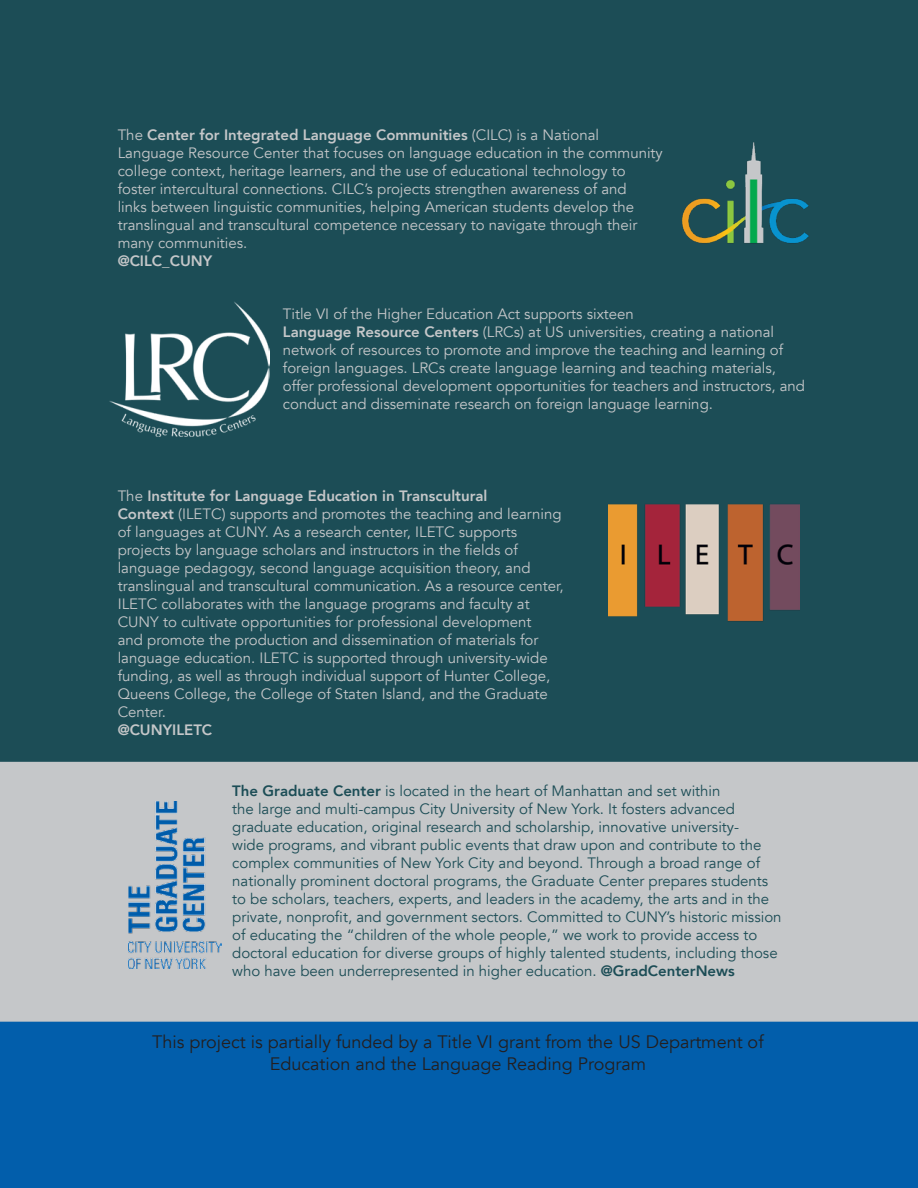
<style>
.page{position:relative;width:918px;height:1188px;background:#fff}
.page>*{position:absolute;margin:0;border:0;box-sizing:border-box;transform-origin:0 0}
.t1{font:18px "Avenir";color:#231f20}
.t2{font:15px/18px "Avenir";color:#c5c7c9}
.t3{font:15px/18px "Avenir";color:#1c4d56}
.t4{font:800 15px "Avenir";color:#c5c7c9}
.s1{font-weight:800}
.s2{font-weight:400}
</style>
<div class="page">
<div style="left:0;top:0;width:918px;height:762px;background:#1c4d56"></div>
<div style="left:0;top:762px;width:918px;height:260px;background:#c5c7c9"></div>
<img style="left:608px;top:486px;width:191px;height:154px">
<img style="left:676px;top:125px;width:134px;height:140px">
<img style="left:128px;top:802px;width:94px;height:166px">
<img style="left:108px;top:301px;width:162px;height:136px">
<div style="left:0;top:1022px;width:918px;height:166px;background:#025eab"></div>
<p class="t2" style="left:118px;top:126px;width:547px">The <span class="s1">Center for Integrated Language Communities</span> (CILC) is a National Language Resource Center that focuses on language education in the community college context, heritage learners, and the use of educational technology to foster intercultural connections. CILC’s projects strengthen awareness of and<br>links between linguistic communities, helping American students develop the translingual and transcultural competence necessary to navigate through their many communities.<br><span class="s1">@CILC_CUNY</span></p>
<p class="t2" style="left:283px;top:305px;width:524px">Title VI of the Higher Education Act supports sixteen<br><span class="s1">Language Resource Centers</span> (LRCs) at US universities, creating a national network of resources to promote and improve the teaching and learning of foreign languages. LRCs create language learning and teaching materials, offer professional development opportunities for teachers and instructors, and conduct and disseminate research on foreign language learning.</p>
<p class="t4" style="left:118px;top:484px;width:371px"><span class="s2">The</span> Institute for Language Education in Transcultural</p>
<p class="t2" style="left:118px;top:505px;width:448px"><span class="s1">Context</span> (ILETC) supports and promotes the teaching and learning of languages at CUNY. As a research center, ILETC supports projects by language scholars and instructors in the fields of language pedagogy, second language acquisition theory, and translingual and transcultural communication. As a resource center, ILETC collaborates with the language programs and faculty at CUNY to cultivate opportunities for professional development<br>and promote the production and dissemination of materials for language education. ILETC is supported through university-wide funding, as well as through individual support of Hunter College, Queens College, the College of Staten Island, and the Graduate Center.</p>
<p class="t4" style="left:118px;top:718px;width:96px">@CUNYILETC</p>
<p class="t3" style="left:232px;top:782px;width:551px"><span class="s1">The Graduate Center</span> is located in the heart of Manhattan and set within<br>the large and multi-campus City University of New York. It fosters advanced graduate education, original research and scholarship, innovative university-<br>wide programs, and vibrant public events that draw upon and contribute to the complex communities of New York City and beyond. Through a broad range of nationally prominent doctoral programs, the Graduate Center prepares students to be scholars, teachers, experts, and leaders in the academy, the arts and in the private, nonprofit, and government sectors. Committed to CUNY’s historic mission of educating the “children of the whole people,” we work to provide access to doctoral education for diverse groups of highly talented students, including those who have been underrepresented in higher education. <span class="s1">@GradCenterNews</span></p>
<p class="t1" style="left:152px;top:1031px;width:613px">This project is partially funded by a Title VI grant from the US Department of</p>
<p class="t1" style="left:270px;top:1053px;width:378px">Education and the Language Reading Program</p>
</div>
